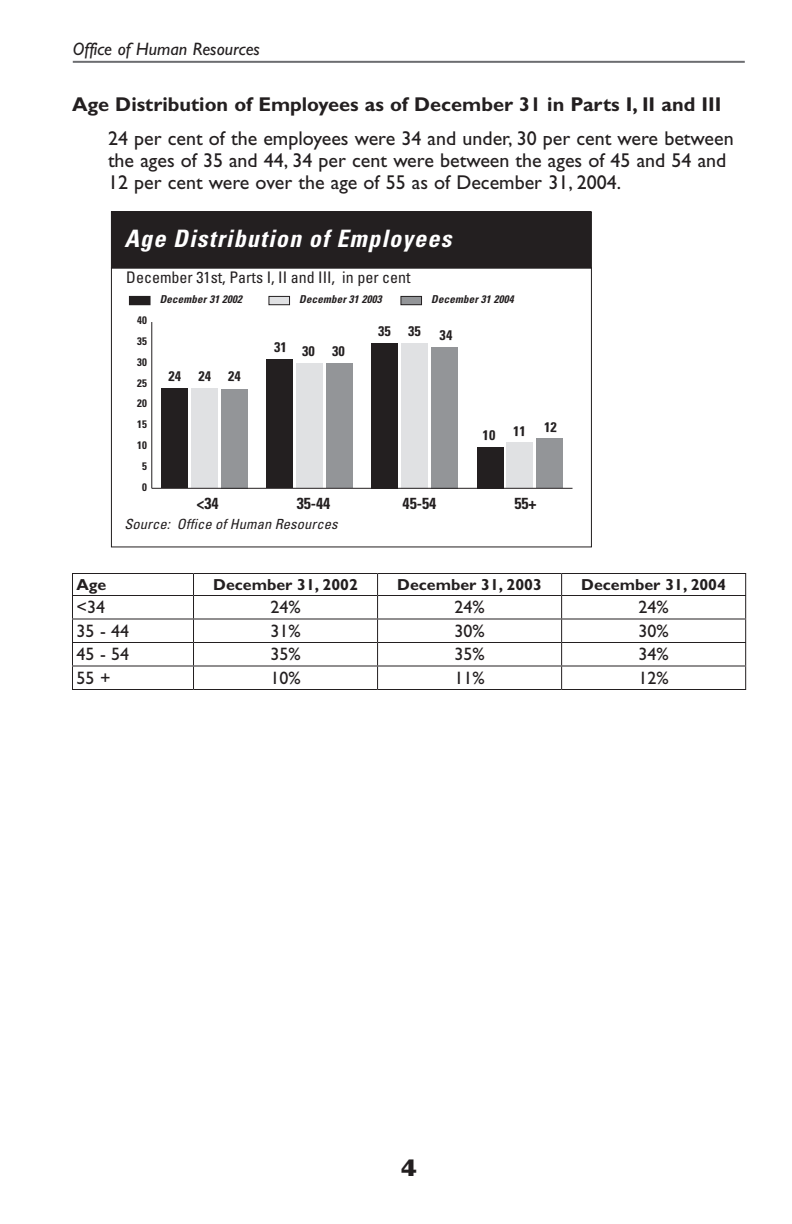
<style>
.page{position:relative;width:792px;height:1224px;background:#fff}
.page>*{position:absolute;margin:0;border:0;box-sizing:border-box;transform-origin:0 0}
.t1{font:italic 700 condensed 24px "Univers";letter-spacing:.05em;color:#fff}
.t2{font:800 24px "Gill Sans";color:#231f20}
.t3{font:20px/22px "Gill Sans";color:#231f20}
.t4{font:700 20px "Gill Sans";color:#231f20}
.t5{font:18px "Gill Sans";color:#231f20}
.t6{font:italic 18px "Gill Sans";color:#231f20}
.t7{font:700 16px "Gill Sans";color:#231f20}
.t8{font:condensed 16px "Univers";color:#231f20}
.t9{font:700 condensed 16px "Univers";color:#231f20}
.t10{font:italic condensed 14px "Univers";letter-spacing:.005em;color:#231f20;scale:1.04 1}
.t11{font:700 condensed 14px "Univers";color:#231f20}
.t12{font:italic 700 condensed 10.8px "Univers";letter-spacing:.02em;color:#231f20}
.t13{font:700 condensed 10.8px "Univers";letter-spacing:.02em;color:#231f20}
</style>
<div class="page">
<hr style="left:73px;top:61px;width:672px;height:2px;background:#6c6d70">
<hr style="left:72px;top:573px;width:122px;height:1px;background:#231f20">
<hr style="left:194px;top:573px;width:184px;height:1px;background:#231f20">
<hr style="left:378px;top:573px;width:184px;height:1px;background:#231f20">
<hr style="left:562px;top:573px;width:184px;height:1px;background:#231f20">
<hr style="left:72px;top:595px;width:122px;height:1px;background:#231f20">
<hr style="left:194px;top:595px;width:184px;height:1px;background:#231f20">
<hr style="left:378px;top:595px;width:184px;height:1px;background:#231f20">
<hr style="left:562px;top:595px;width:184px;height:1px;background:#231f20">
<hr style="left:72px;top:618px;width:122px;height:2px;background:#231f20">
<hr style="left:194px;top:618px;width:184px;height:2px;background:#231f20">
<hr style="left:378px;top:618px;width:184px;height:2px;background:#231f20">
<hr style="left:562px;top:618px;width:184px;height:2px;background:#231f20">
<hr style="left:72px;top:642px;width:122px;height:1px;background:#231f20">
<hr style="left:194px;top:642px;width:184px;height:1px;background:#231f20">
<hr style="left:378px;top:642px;width:184px;height:1px;background:#231f20">
<hr style="left:562px;top:642px;width:184px;height:1px;background:#231f20">
<hr style="left:72px;top:666px;width:122px;height:1px;background:#231f20">
<svg style="left:72px;top:574px;width:1px;height:115px"></svg>
<hr style="left:194px;top:666px;width:184px;height:1px;background:#231f20">
<svg style="left:193px;top:574px;width:1px;height:115px"></svg>
<hr style="left:378px;top:666px;width:184px;height:1px;background:#231f20">
<svg style="left:377px;top:574px;width:1px;height:115px"></svg>
<hr style="left:562px;top:666px;width:184px;height:1px;background:#231f20">
<svg style="left:561px;top:574px;width:1px;height:115px"></svg>
<svg style="left:745px;top:574px;width:1px;height:115px"></svg>
<hr style="left:72px;top:689px;width:122px;height:1px;background:#231f20">
<hr style="left:194px;top:689px;width:184px;height:1px;background:#231f20">
<hr style="left:378px;top:689px;width:184px;height:1px;background:#231f20">
<hr style="left:562px;top:689px;width:184px;height:1px;background:#231f20">
<div style="left:111px;top:212px;width:480px;height:56px;background:#231f20"></div>
<div style="left:111px;top:211px;width:481px;height:57px;border:1px solid #231f20"></div>
<hr style="left:151px;top:322px;width:1px;height:166px;background:#231f20">
<div style="left:221px;top:389px;width:27px;height:99px;background:#939598"></div>
<div style="left:326px;top:364px;width:27px;height:124px;background:#939598"></div>
<div style="left:431px;top:347px;width:27px;height:141px;background:#939598"></div>
<div style="left:536px;top:438px;width:27px;height:50px;background:#939598"></div>
<div style="left:401px;top:296px;width:21px;height:9px;background:#939598"></div>
<div style="left:400px;top:296px;width:22px;height:9px;border:1px solid #231f20"></div>
<div style="left:191px;top:389px;width:27px;height:99px;background:#e0e1e3"></div>
<div style="left:296px;top:364px;width:27px;height:124px;background:#e0e1e3"></div>
<div style="left:401px;top:343px;width:27px;height:145px;background:#e0e1e3"></div>
<div style="left:507px;top:443px;width:26px;height:45px;background:#e0e1e3"></div>
<div style="left:269px;top:296px;width:21px;height:9px;background:#e0e1e3"></div>
<div style="left:268px;top:296px;width:22px;height:9px;border:1px solid #231f20"></div>
<div style="left:161px;top:389px;width:27px;height:99px;background:#231f20"></div>
<div style="left:266px;top:359px;width:27px;height:129px;background:#231f20"></div>
<div style="left:372px;top:343px;width:26px;height:145px;background:#231f20"></div>
<div style="left:477px;top:447px;width:27px;height:41px;background:#231f20"></div>
<div style="left:129px;top:296px;width:21px;height:9px;background:#231f20"></div>
<hr style="left:152px;top:488px;width:421px;height:1px;background:#231f20">
<p class="t6" style="left:73px;top:38px;width:189px">Office of Human Resources</p>
<p class="t4" style="left:72px;top:92px;width:651px">Age Distribution of Employees as of December 31 in Parts I, II and III</p>
<p class="t3" style="left:108px;top:127px;width:627px">24 per cent of the employees were 34 and under, 30 per cent were between the ages of 35 and 44, 34 per cent were between the ages of 45 and 54 and<br>12 per cent were over the age of 55 as of December 31, 2004.</p>
<p class="t1" style="left:124px;top:223px;width:328px">Age Distribution of Employees</p>
<p class="t8" style="left:126px;top:267px;width:286px">December 31st, Parts I, II and III, in per cent</p>
<p class="t13" style="left:137px;top:314px;width:11px">40</p>
<p class="t13" style="left:137px;top:335px;width:11px">35</p>
<p class="t13" style="left:137px;top:355px;width:11px">30</p>
<p class="t13" style="left:137px;top:376px;width:11px">25</p>
<p class="t13" style="left:137px;top:397px;width:11px">20</p>
<p class="t13" style="left:137px;top:418px;width:11px">15</p>
<p class="t13" style="left:137px;top:439px;width:11px">10</p>
<p class="t13" style="left:142px;top:459px;width:6px">5</p>
<p class="t13" style="left:142px;top:480px;width:6px">0</p>
<p class="t12" style="left:160px;top:292px;width:84px">December 31 2002</p>
<p class="t12" style="left:299px;top:292px;width:84px">December 31 2003</p>
<p class="t12" style="left:431px;top:292px;width:84px">December 31 2004</p>
<p class="t11" style="left:169px;top:367px;width:44px;rotate:1deg">24 24</p>
<p class="t11" style="left:302px;top:342px;width:44px;rotate:1deg">30 30</p>
<p class="t11" style="left:378px;top:322px;width:44px;rotate:1deg">35 35</p>
<p class="t9" style="left:196px;top:494px;width:24px">&lt;34</p>
<p class="t9" style="left:297px;top:494px;width:35px">35-44</p>
<p class="t9" style="left:403px;top:494px;width:35px">45-54</p>
<p class="t9" style="left:514px;top:494px;width:24px">55+</p>
<p class="t10" style="left:124px;top:515px;width:206px">Source: Office of Human Resources</p>
<p class="t7" style="left:76px;top:575px;width:31px">Age</p>
<p class="t7" style="left:213px;top:575px;width:146px">December 31, 2002</p>
<p class="t7" style="left:397px;top:575px;width:146px">December 31, 2003</p>
<p class="t7" style="left:581px;top:575px;width:146px">December 31, 2004</p>
<p class="t5" style="left:76px;top:597px;width:30px">&lt;34</p>
<p class="t5" style="left:270px;top:597px;width:32px">24%</p>
<p class="t5" style="left:454px;top:597px;width:32px">24%</p>
<p class="t5" style="left:639px;top:597px;width:32px">24%</p>
<p class="t5" style="left:77px;top:620px;width:54px">35 - 44</p>
<p class="t5" style="left:270px;top:620px;width:32px">31%</p>
<p class="t5" style="left:454px;top:620px;width:32px">30%</p>
<p class="t5" style="left:639px;top:620px;width:32px">30%</p>
<p class="t5" style="left:77px;top:644px;width:54px">45 - 54</p>
<p class="t5" style="left:270px;top:644px;width:32px">35%</p>
<p class="t5" style="left:454px;top:644px;width:32px">35%</p>
<p class="t5" style="left:639px;top:644px;width:32px">34%</p>
<p class="t5" style="left:77px;top:667px;width:36px">55 +</p>
<p class="t5" style="left:270px;top:667px;width:32px">10%</p>
<p class="t5" style="left:454px;top:667px;width:32px">11%</p>
<p class="t5" style="left:639px;top:667px;width:32px">12%</p>
<p class="t2" style="left:401px;top:1154px;width:18px">4</p>
</div>
